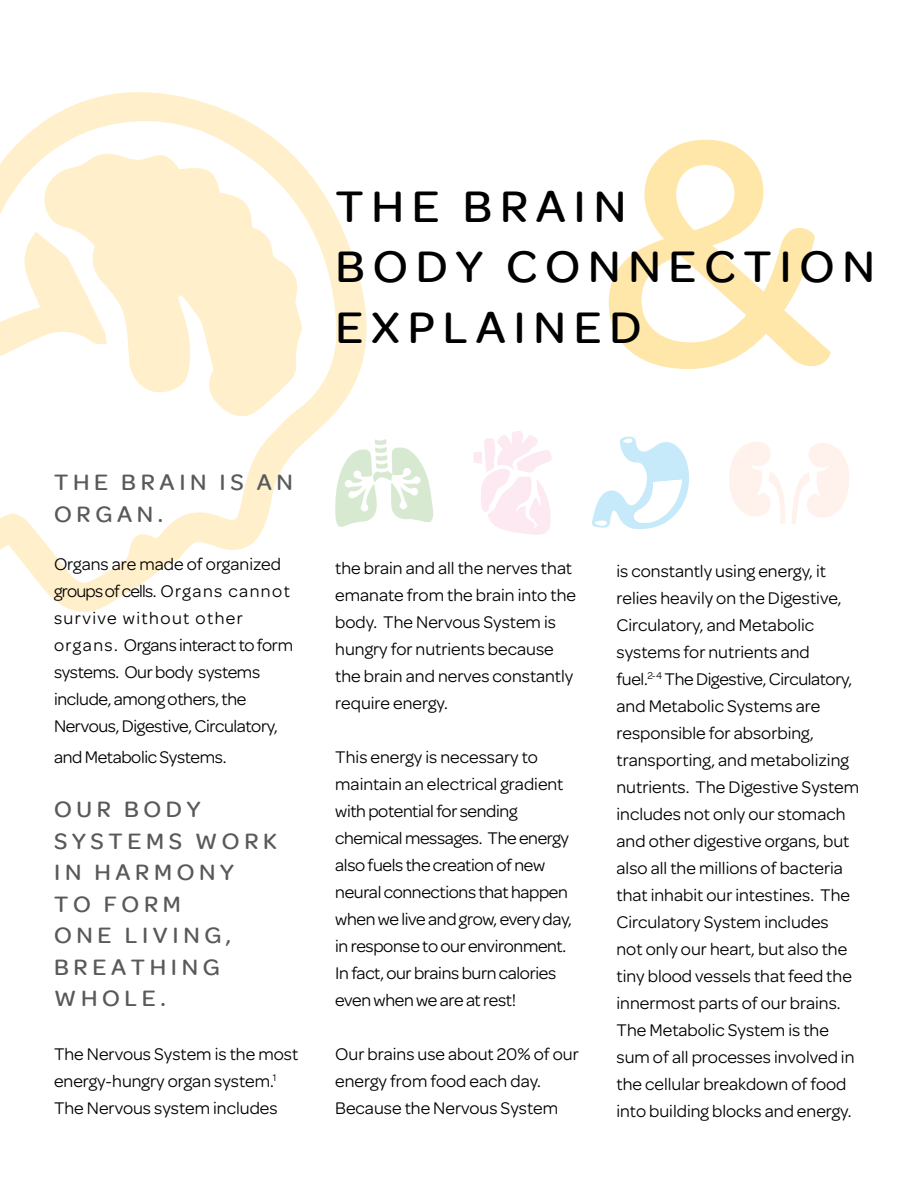
<style>
.page{position:relative;width:918px;height:1188px;background:#fff}
.page>*{position:absolute;margin:0;border:0;box-sizing:border-box;transform-origin:0 0}
.t1{font:500 340.5px "Omnes";color:#ffe6a9}
.t2{font:500 47.55px/60.2px "Omnes";letter-spacing:.165em;color:#000}
.t3{font:500 24px/31.5px "Omnes";letter-spacing:.195em;color:#58595b}
.t4{font:18px/27px "Omnes";color:#000}
.t5{font:18px/27px "Omnes";letter-spacing:-.02em;color:#000}
</style>
<div class="page">
<svg style="left:0;top:92px;width:367px;height:520px"></svg>
<svg style="left:0;top:232px;width:107px;height:197px"></svg>
<svg style="left:473px;top:431px;width:79px;height:104px"></svg>
<svg style="left:792px;top:443px;width:57px;height:81px"></svg>
<svg style="left:729px;top:442px;width:56px;height:82px"></svg>
<svg style="left:335px;top:439px;width:98px;height:89px"></svg>
<svg style="left:592px;top:436px;width:97px;height:93px"></svg>
<h1 class="t1" style="left:602px;top:60px;width:229px">&amp;</h1>
<h2 class="t2" style="left:336px;top:176px;width:541px">THE BRAIN<br>BODY CONNECTION<br>EXPLAINED</h2>
<h3 class="t3" style="left:54px;top:467px;width:240px">THE BRAIN IS AN<br>ORGAN.</h3>
<p class="t5" style="left:54px;top:550px;width:241px">Organs are made of organized groups of cells. Organs cannot survive without other organs. Organs interact to form systems. Our body systems include, among others, the<br>Nervous, Digestive, Circulatory,</p>
<p class="t5" style="left:54px;top:744px;width:174px">and Metabolic Systems.</p>
<h3 class="t3" style="left:54px;top:794px;width:224px">OUR BODY<br>SYSTEMS WORK<br>IN HARMONY<br>TO FORM<br>ONE LIVING,<br>BREATHING<br>WHOLE.</h3>
<p class="t4" style="left:54px;top:1041px;width:246px">The Nervous System is the most energy-hungry organ system.<sup>1<br></sup>The Nervous system includes</p>
<p class="t4" style="left:335px;top:554px;width:242px">the brain and all the nerves that emanate from the brain into the body. The Nervous System is hungry for nutrients because the brain and nerves constantly require energy.</p>
<p class="t5" style="left:335px;top:743px;width:238px">This energy is necessary to maintain an electrical gradient with potential for sending chemical messages. The energy also fuels the creation of new neural connections that happen when we live and grow, every day, in response to our environment.<br>In fact, our brains burn calories even when we are at rest!</p>
<p class="t4" style="left:335px;top:1040px;width:245px">Our brains use about 20% of our energy from food each day.<br>Because the Nervous System</p>
<p class="t4" style="left:616px;top:557px;width:244px">is constantly using energy, it relies heavily on the Digestive,<br>Circulatory, and Metabolic systems for nutrients and<br>fuel.<sup>2-</sup> <sup>4</sup> The Digestive, Circulatory, and Metabolic Systems are responsible for absorbing, transporting, and metabolizing nutrients. The Digestive System includes not only our stomach and other digestive organs, but also all the millions of bacteria that inhabit our intestines. The<br>Circulatory System includes not only our heart, but also the tiny blood vessels that feed the innermost parts of our brains.<br>The Metabolic System is the sum of all processes involved in the cellular breakdown of food into building blocks and energy.</p>
</div>
